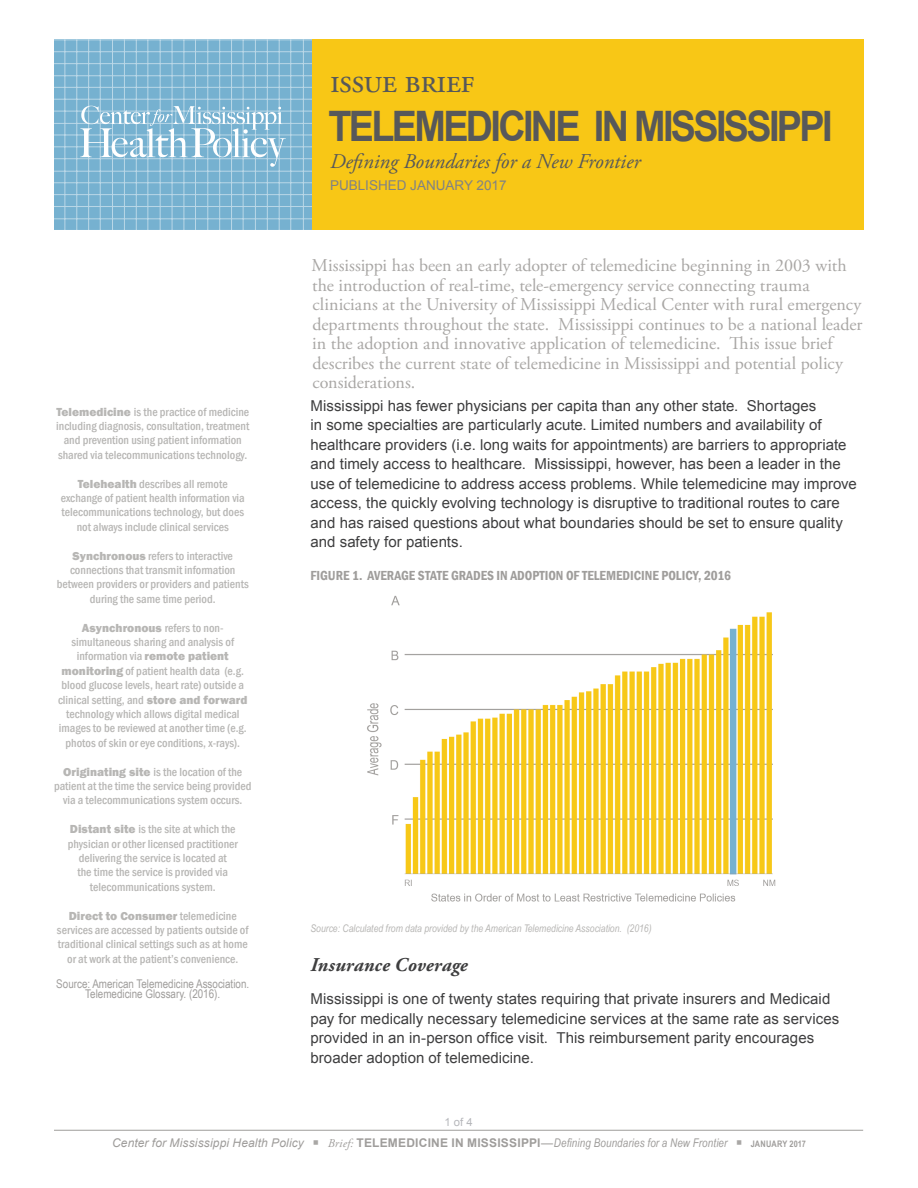
<style>
.page{position:relative;width:918px;height:1188px;background:#fff}
.page>*{position:absolute;margin:0;border:0;box-sizing:border-box;transform-origin:0 0}
.Document_Title_for_I{font:700 42px "Arial";letter-spacing:-.07em;color:#57585a;scale:.9 1}
.t1{font:34.5px "Adobe Garamond Pro";letter-spacing:-.02em;color:#57585a}
.Subtitle_of_Issue_Br{font:italic 21px "Adobe Garamond Pro";color:#57585a}
.Subheadings_in_Body{font:italic 700 19.5px "Adobe Garamond Pro";letter-spacing:.01em;color:#3e3e3f}
.Intro_Copy{font:18px/19.5px "Adobe Garamond Pro";letter-spacing:-.005em;color:#a9a7a5}
.Body_Copy{font:15px/19.5px "Arial";letter-spacing:.005em;color:#3e3e3f}
.Body_Copy-2{font:600 condensed 13.5px "Franklin Gothic";color:#9f9d9b}
.Published_Date_on_Is{font:13.5px "Arial";color:#808285}
.Sidebar_Copy{font:500 condensed 12px/14.4px "Franklin Gothic";color:#b7b6b4;text-align:center}
.Key_Labels_for_Chart{font:12px/10.5px "Arial Narrow";color:#9f9d9b;text-align:center}
.t2{font:italic 12px "Arial Narrow";letter-spacing:.01em;color:#9f9d9b}
.t3{font:italic 12px "Arial";letter-spacing:.01em;color:#9f9d9b}
.Pull-Out_Copy_Blue{font:11.25px "Arial";color:#b6b7bb}
.Source_for_Charts_Gr{font:italic 10.5px "Arial Narrow";color:#b7b6b4}
.t4{font:700 9px "Arial Narrow";letter-spacing:.01em;color:#9f9d9b}
.s1{font-weight:800;font-stretch:normal}
.s2{font-family:"Adobe Garamond Pro"}
.s3{font-family:"Arial";font-weight:700;font-style:normal}
.s4{font-family:"Arial"}
</style>
<div class="page">
<hr style="left:54px;top:1130px;width:809px;height:1px;background:#9f9d9b">
<div style="left:54px;top:40px;width:258px;height:190px;background:#76b1d0"></div>
<hr style="left:54px;top:40px;width:1px;height:189px;background:#fff">
<hr style="left:65px;top:40px;width:1px;height:189px;background:#fff">
<hr style="left:76px;top:40px;width:1px;height:189px;background:#fff">
<hr style="left:88px;top:40px;width:1px;height:189px;background:#fff">
<hr style="left:100px;top:40px;width:1px;height:189px;background:#fff">
<hr style="left:112px;top:40px;width:1px;height:189px;background:#fff">
<hr style="left:124px;top:40px;width:1px;height:189px;background:#fff">
<hr style="left:136px;top:40px;width:1px;height:189px;background:#fff">
<hr style="left:148px;top:40px;width:1px;height:189px;background:#fff">
<hr style="left:160px;top:40px;width:1px;height:189px;background:#fff">
<hr style="left:172px;top:40px;width:1px;height:189px;background:#fff">
<hr style="left:184px;top:40px;width:1px;height:189px;background:#fff">
<hr style="left:195px;top:40px;width:1px;height:189px;background:#fff">
<hr style="left:207px;top:40px;width:1px;height:189px;background:#fff">
<hr style="left:219px;top:40px;width:1px;height:189px;background:#fff">
<hr style="left:231px;top:40px;width:1px;height:189px;background:#fff">
<hr style="left:243px;top:40px;width:1px;height:189px;background:#fff">
<hr style="left:255px;top:40px;width:1px;height:189px;background:#fff">
<hr style="left:267px;top:40px;width:1px;height:189px;background:#fff">
<hr style="left:279px;top:40px;width:1px;height:189px;background:#fff">
<hr style="left:290px;top:40px;width:1px;height:189px;background:#fff">
<hr style="left:303px;top:40px;width:1px;height:189px;background:#fff">
<hr style="left:54px;top:218px;width:258px;height:1px;background:#fff">
<hr style="left:54px;top:206px;width:258px;height:1px;background:#fff">
<hr style="left:54px;top:194px;width:258px;height:1px;background:#fff">
<hr style="left:54px;top:182px;width:258px;height:1px;background:#fff">
<hr style="left:54px;top:171px;width:258px;height:1px;background:#fff">
<hr style="left:54px;top:158px;width:258px;height:1px;background:#fff">
<hr style="left:54px;top:146px;width:258px;height:1px;background:#fff">
<hr style="left:54px;top:135px;width:258px;height:1px;background:#fff">
<hr style="left:54px;top:123px;width:258px;height:1px;background:#fff">
<hr style="left:54px;top:111px;width:258px;height:1px;background:#fff">
<hr style="left:54px;top:99px;width:258px;height:1px;background:#fff">
<hr style="left:54px;top:87px;width:258px;height:1px;background:#fff">
<hr style="left:54px;top:75px;width:258px;height:1px;background:#fff">
<hr style="left:54px;top:63px;width:258px;height:1px;background:#fff">
<hr style="left:54px;top:51px;width:258px;height:1px;background:#fff">
<hr style="left:54px;top:40px;width:258px;height:1px;background:#fff">
<div style="left:312px;top:40px;width:551px;height:190px;background:#f8c716"></div>
<svg style="left:80px;top:106px;width:206px;height:61px"></svg>
<img style="left:367px;top:595px;width:408px;height:307px">
<h2 class="t1" style="left:330px;top:61px;width:146px">issue brief</h2>
<p class="Document_Title_for_I" style="left:328px;top:98px;width:562px">TELEMEDICINE IN MISSISSIPPI</p>
<p class="Subtitle_of_Issue_Br" style="left:330px;top:148px;width:312px">Defining Boundaries for a New Frontier</p>
<p class="Published_Date_on_Is" style="left:330px;top:176px;width:178px">PUBLISHED JANUARY 2017</p>
<p class="Sidebar_Copy" style="left:56px;top:404px;width:195px"><span class="s1">Telemedicine</span> is the practice of medicine including diagnosis, consultation, treatment and prevention using patient information shared via telecommunications technology.</p>
<p class="Sidebar_Copy" style="left:61px;top:476px;width:186px"><span class="s1">Telehealth</span> describes all remote exchange of patient health information via telecommunications technology, but does not always include clinical services</p>
<p class="Sidebar_Copy" style="left:57px;top:548px;width:193px"><span class="s1">Synchronous</span> refers to interactive connections that transmit information between providers or providers and patients during the same time period.</p>
<p class="Sidebar_Copy" style="left:58px;top:620px;width:191px"><span class="s1">Asynchronous</span> refers to non&shy;simultaneous sharing and analysis of information via <span class="s1">remote patient monitoring</span> of patient health data (e.g. blood glucose levels, heart rate) outside a clinical setting, and <span class="s1">store and forward </span>technology which allows digital medical images to be reviewed at another time (e.g. photos of skin or eye conditions, x-rays).</p>
<p class="Sidebar_Copy" style="left:54px;top:764px;width:199px"><span class="s1">Originating site</span> is the location of the patient at the time the service being provided via a telecommunications system occurs.</p>
<p class="Sidebar_Copy" style="left:68px;top:822px;width:172px"><span class="s1">Distant site</span> is the site at which the physician or other licensed practitioner delivering the service is located at<br>the time the service is provided via telecommunications system.</p>
<p class="Sidebar_Copy" style="left:57px;top:908px;width:193px"><span class="s1">Direct to Consumer</span> telemedicine services are accessed by patients outside of traditional clinical settings such as at home or at work at the patient’s convenience.</p>
<p class="Key_Labels_for_Chart" style="left:56px;top:978px;width:194px">Source: American Telemedicine Association.<br>Telemedicine Glossary. (2016).</p>
<p class="Intro_Copy" style="left:312px;top:256px;width:552px">Mississippi has been an early adopter of telemedicine beginning in 2003 with the introduction of real-time, tele-emergency service connecting trauma clinicians at the University of Mississippi Medical Center with rural emergency departments throughout the state. Mississippi continues to be a national leader in the adoption and innovative application of telemedicine. This issue brief describes the current state of telemedicine in Mississippi and potential policy considerations.</p>
<p class="Body_Copy" style="left:310px;top:396px;width:548px">Mississippi has fewer physicians per capita than any other state. Shortages<br>in some specialties are particularly acute. Limited numbers and availability of healthcare providers (i.e. long waits for appointments) are barriers to appropriate and timely access to healthcare. Mississippi, however, has been a leader in the use of telemedicine to address access problems. While telemedicine may improve access, the quickly evolving technology is disruptive to traditional routes to care and has raised questions about what boundaries should be set to ensure quality and safety for patients.</p>
<p class="Body_Copy-2" style="left:310px;top:566px;width:422px">FIGURE 1. AVERAGE STATE GRADES IN ADOPTION OF TELEMEDICINE POLICY, 2016</p>
<p class="Source_for_Charts_Gr" style="left:310px;top:921px;width:343px">Source: Calculated from data provided by the American Telemedicine Association. (2016)</p>
<p class="Subheadings_in_Body" style="left:310px;top:954px;width:159px">Insurance Coverage</p>
<p class="Body_Copy" style="left:310px;top:989px;width:530px">Mississippi is one of twenty states requiring that private insurers and Medicaid pay for medically necessary telemedicine services at the same rate as services provided in an in-person office visit. This reimbursement parity encourages broader adoption of telemedicine.</p>
<p class="Pull-Out_Copy_Blue" style="left:444px;top:1115px;width:30px">1 of 4</p>
<p class="t3" style="left:112px;top:1135px;width:193px">Center for Mississippi Health Policy</p>
<p class="t2" style="left:328px;top:1134px;width:401px"><span class="s2">Brief:</span> <span class="s3">TELEMEDICINE IN MISSISSIPPI</span><span class="s4">—</span>Defining Boundaries for a New Frontier</p>
<p class="t4" style="left:751px;top:1137px;width:57px">JANUARY 2017</p>
</div>
